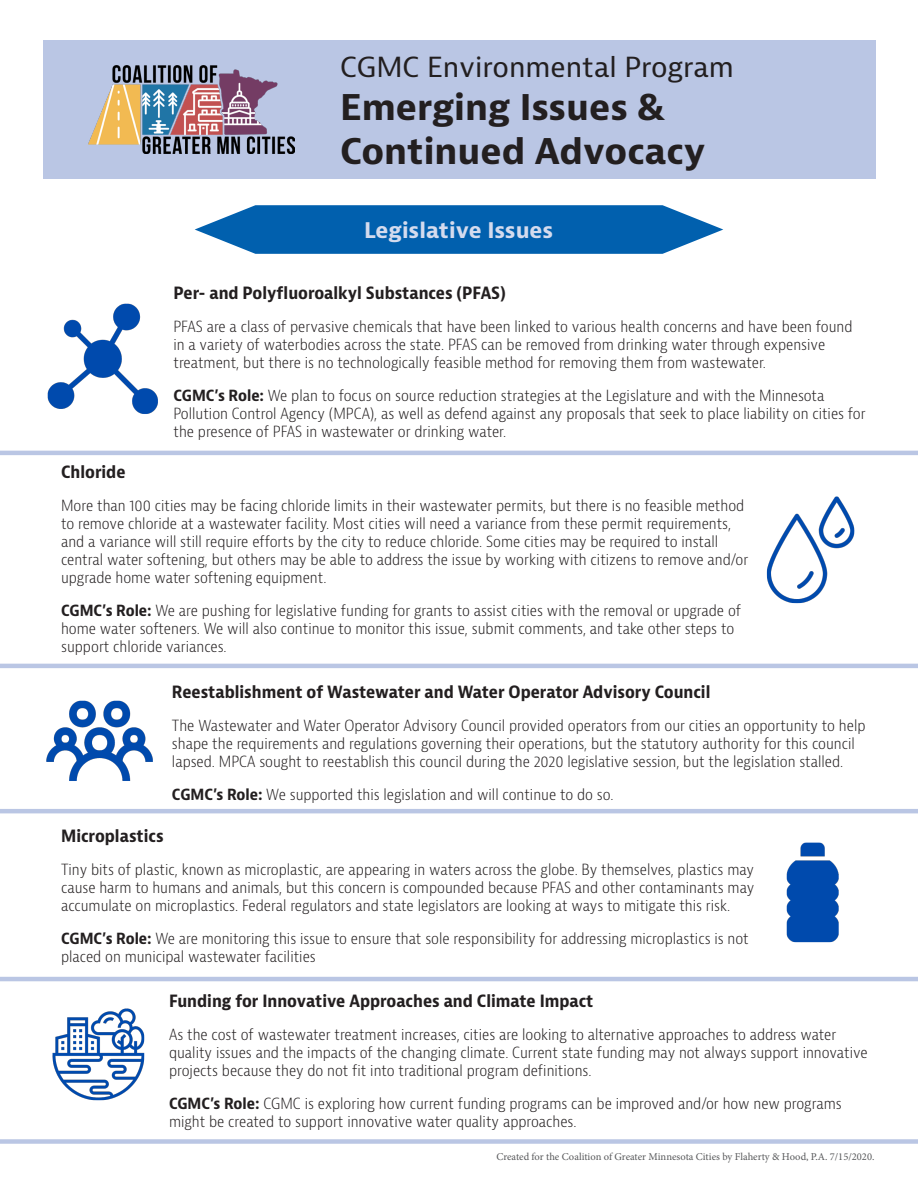
<style>
.page{position:relative;width:918px;height:1188px;background:#fff}
.page>*{position:absolute;margin:0;border:0;box-sizing:border-box;transform-origin:0 0}
.t1{font:700 34.5px/43.5px "Bernina Sans";color:#231f20}
.t2{font:27px "Bernina Sans";color:#231f20}
.t3{font:700 21px "Bernina Sans";color:#d4dbee}
.t4{font:700 condensed 16.5px "Bernina Sans";color:#231f20}
.t5{font:300 condensed 15px/18px "Bernina Sans";color:#231f20}
.t6{font:10.5px "Minion Pro";color:#57585a}
.s1{font-weight:700}
</style>
<div class="page">
<div style="left:43px;top:40px;width:832px;height:139px;background:#bac6e4"></div>
<img style="left:88px;top:65px;width:207px;height:88px">
<img style="left:47px;top:303px;width:111px;height:111px">
<img style="left:786px;top:842px;width:53px;height:101px">
<img style="left:46px;top:700px;width:107px;height:81px">
<img style="left:766px;top:496px;width:89px;height:108px">
<img style="left:52px;top:1008px;width:93px;height:93px">
<svg style="left:195px;top:205px;width:528px;height:49px;background:#1f73b7"></svg>
<hr style="left:0;top:451px;width:918px;height:4px;background:#bac6e4">
<hr style="left:0;top:664px;width:918px;height:4px;background:#bac6e4">
<hr style="left:0;top:809px;width:918px;height:4px;background:#bac6e4">
<hr style="left:0;top:977px;width:918px;height:4px;background:#bac6e4">
<div style="left:0;top:1139px;width:918px;height:5px;background:#bac6e4"></div>
<p class="t2" style="left:340px;top:49px;width:395px">CGMC Environmental Program</p>
<p class="t1" style="left:340px;top:87px;width:367px">Emerging Issues &amp;<br>Continued Advocacy</p>
<p class="t3" style="left:364px;top:217px;width:191px">Legislative Issues</p>
<p class="t4" style="left:173px;top:283px;width:334px">Per- and Polyfluoroalkyl Substances (PFAS)</p>
<p class="t5" style="left:173px;top:318px;width:681px">PFAS are a class of pervasive chemicals that have been linked to various health concerns and have been found in a variety of waterbodies across the state. PFAS can be removed from drinking water through expensive treatment, but there is no technologically feasible method for removing them from wastewater.</p>
<p class="t5" style="left:173px;top:387px;width:694px"><span class="s1">CGMC’s Role:</span> We plan to focus on source reduction strategies at the Legislature and with the Minnesota<br>Pollution Control Agency (MPCA), as well as defend against any proposals that seek to place liability on cities for the presence of PFAS in wastewater or drinking water.</p>
<p class="t4" style="left:61px;top:462px;width:66px">Chloride</p>
<p class="t5" style="left:61px;top:497px;width:689px">More than 100 cities may be facing chloride limits in their wastewater permits, but there is no feasible method to remove chloride at a wastewater facility. Most cities will need a variance from these permit requirements, and a variance will still require efforts by the city to reduce chloride. Some cities may be required to install central water softening, but others may be able to address the issue by working with citizens to remove and/or upgrade home water softening equipment.</p>
<p class="t5" style="left:61px;top:602px;width:682px"><span class="s1">CGMC’s Role:</span> We are pushing for legislative funding for grants to assist cities with the removal or upgrade of home water softeners. We will also continue to monitor this issue, submit comments, and take other steps to support chloride variances.</p>
<p class="t4" style="left:172px;top:682px;width:540px">Reestablishment of Wastewater and Water Operator Advisory Council</p>
<p class="t5" style="left:172px;top:717px;width:695px">The Wastewater and Water Operator Advisory Council provided operators from our cities an opportunity to help shape the requirements and regulations governing their operations, but the statutory authority for this council lapsed. MPCA sought to reestablish this council during the 2020 legislative session, but the legislation stalled.</p>
<p class="t5" style="left:172px;top:786px;width:443px"><span class="s1">CGMC’s Role:</span> We supported this legislation and will continue to do so.</p>
<p class="t4" style="left:61px;top:826px;width:104px">Microplastics</p>
<p class="t5" style="left:61px;top:861px;width:695px;text-align:justify">Tiny bits of plastic, known as microplastic, are appearing in waters across the globe. By themselves, plastics may cause harm to humans and animals, but this concern is compounded because PFAS and other contaminants may accumulate on microplastics. Federal regulators and state legislators are looking at ways to mitigate this risk.</p>
<p class="t5" style="left:61px;top:930px;width:689px"><span class="s1">CGMC’s Role:</span> We are monitoring this issue to ensure that sole responsibility for addressing microplastics is not placed on municipal wastewater facilities</p>
<p class="t4" style="left:169px;top:991px;width:426px">Funding for Innovative Approaches and Climate Impact</p>
<p class="t5" style="left:169px;top:1026px;width:700px">As the cost of wastewater treatment increases, cities are looking to alternative approaches to address water quality issues and the impacts of the changing climate. Current state funding may not always support innovative projects because they do not fit into traditional program definitions.</p>
<p class="t5" style="left:169px;top:1095px;width:674px"><span class="s1">CGMC’s Role:</span> CGMC is exploring how current funding programs can be improved and/or how new programs might be created to support innovative water quality approaches.</p>
<p class="t6" style="left:496px;top:1149px;width:380px">Created for the Coalition of Greater Minnesota Cities by Flaherty &amp; Hood, P.A. 7/15/2020.</p>
</div>
